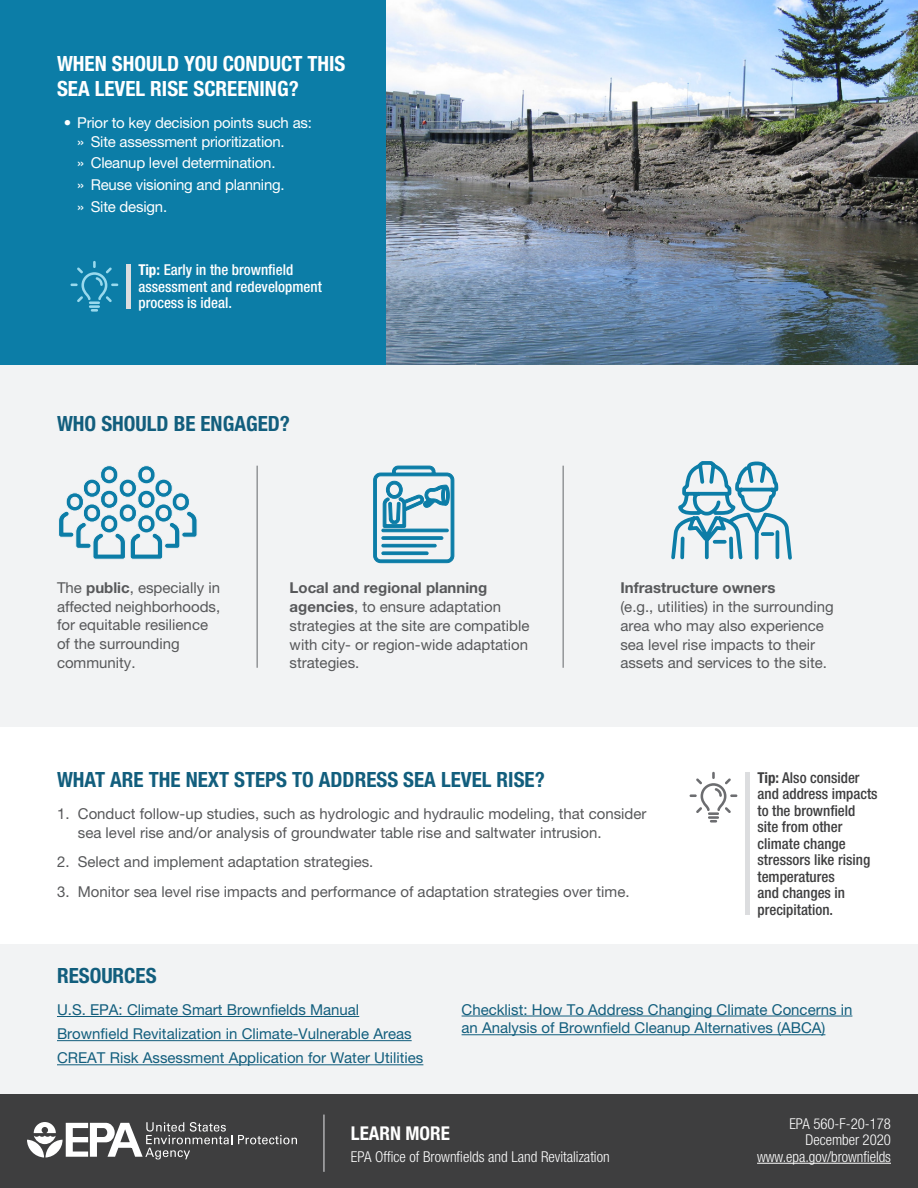
<style>
.page{position:relative;width:918px;height:1188px;background:#fff}
.page>*{position:absolute;margin:0;border:0;box-sizing:border-box;transform-origin:0 0}
.t1{font:700 condensed 21px "Helvetica Neue LT Pro";color:#125e7d}
.t2{font:700 condensed 21px/25.2px "Helvetica Neue LT Pro";color:#fff}
.t3{font:700 condensed 19.05px "Helvetica Neue LT Pro";color:#fff}
.t4{font:15px/18.8px "Helvetica Neue LT Pro";color:#57585a}
.t5{font:15px/18.8px "Helvetica Neue LT Pro";color:#125e7d}
.t6{font:500 condensed 15px/16.5px "Helvetica Neue LT Pro";color:#3e3e3f}
.t7{font:15px "Helvetica Neue LT Pro";letter-spacing:-.015em;color:#fff}
.t8{font:300 condensed 15px "Helvetica Neue LT Pro";color:#fff}
.t9{font:500 condensed 15px/16.5px "Helvetica Neue LT Pro";color:#fff}
.s1{font-weight:800}
.s2{font-weight:700}
</style>
<div class="page">
<div style="left:0;top:1094px;width:918px;height:94px;background:#3e3e3f"></div>
<svg style="left:238px;top:1135px;width:59px;height:9px"></svg>
<svg style="left:27px;top:1122px;width:205px;height:37px"></svg>
<div style="left:0;top:0;width:800px;height:366px;background:#0c7da7"></div>
<img style="left:386px;top:0;width:532px;height:366px">
<div style="left:0;top:944px;width:918px;height:150px;background:#f2f3f4"></div>
<div style="left:0;top:366px;width:918px;height:361px;background:#f2f3f4"></div>
<hr style="left:324px;top:1115px;width:1px;height:57px;background:#e6e7e9">
<hr style="left:57px;top:1016px;width:302px;height:1px;background:#125e7d">
<hr style="left:57px;top:1040px;width:355px;height:1px;background:#125e7d">
<hr style="left:57px;top:1065px;width:366px;height:1px;background:#125e7d">
<svg style="left:58px;top:465px;width:139px;height:95px"></svg>
<svg style="left:373px;top:465px;width:82px;height:99px"></svg>
<hr style="left:256px;top:466px;width:2px;height:202px;background:#939598">
<hr style="left:562px;top:466px;width:2px;height:202px;background:#939598">
<div style="left:126px;top:264px;width:5px;height:45px;background:#dcdddf"></div>
<svg style="left:70px;top:261px;width:48px;height:51px"></svg>
<div style="left:745px;top:772px;width:5px;height:143px;background:#dcdddf"></div>
<svg style="left:690px;top:772px;width:47px;height:51px"></svg>
<svg style="left:671px;top:461px;width:121px;height:99px"></svg>
<hr style="left:462px;top:1016px;width:390px;height:1px;background:#125e7d">
<hr style="left:462px;top:1035px;width:363px;height:1px;background:#125e7d">
<hr style="left:757px;top:1163px;width:134px;height:1px;background:#fff">
<h2 class="t2" style="left:57px;top:51px;width:290px">WHEN SHOULD YOU CONDUCT THIS<br>SEA LEVEL RISE SCREENING?</h2>
<p class="t7" style="left:64px;top:114px;width:250px"><span class="s1">•</span> Prior to key decision points such as:</p>
<p class="t7" style="left:77px;top:132px;width:209px">» Site assessment prioritization.</p>
<p class="t7" style="left:77px;top:154px;width:200px">» Cleanup level determination.</p>
<p class="t7" style="left:77px;top:176px;width:209px">» Reuse visioning and planning.</p>
<p class="t7" style="left:77px;top:197px;width:91px">» Site design.</p>
<p class="t9" style="left:138px;top:261px;width:185px"><span class="s2">Tip:</span> Early in the brownfield assessment and redevelopment process is ideal.</p>
<h2 class="t1" style="left:57px;top:411px;width:234px">WHO SHOULD BE ENGAGED?</h2>
<p class="t4" style="left:57px;top:578px;width:165px">The <span class="s2">public</span>, especially in affected neighborhoods, for equitable resilience of the surrounding community.</p>
<p class="t4" style="left:290px;top:578px;width:241px"><span class="s2">Local and regional planning agencies</span>, to ensure adaptation strategies at the site are compatible with city- or region-wide adaptation strategies.</p>
<p class="t4" style="left:620px;top:578px;width:215px"><span class="s2">Infrastructure owners<br></span>(e.g., utilities) in the surrounding area who may also experience sea level rise impacts to their assets and services to the site.</p>
<h2 class="t1" style="left:57px;top:767px;width:489px">WHAT ARE THE NEXT STEPS TO ADDRESS SEA LEVEL RISE?</h2>
<p class="t4" style="left:78px;top:804px;width:570px;text-indent:-21px">1. Conduct follow-up studies, such as hydrologic and hydraulic modeling, that consider sea level rise and/or analysis of groundwater table rise and saltwater intrusion.</p>
<p class="t4" style="left:57px;top:852px;width:318px">2. Select and implement adaptation strategies.</p>
<p class="t4" style="left:57px;top:882px;width:574px">3. Monitor sea level rise impacts and performance of adaptation strategies over time.</p>
<p class="t6" style="left:758px;top:769px;width:122px"><span class="s2">Tip:</span> Also consider and address impacts to the brownfield site from other climate change stressors like rising temperatures<br>and changes in precipitation.</p>
<h2 class="t1" style="left:57px;top:963px;width:101px">RESOURCES</h2>
<p class="t5" style="left:57px;top:1000px;width:304px">U.S. EPA: Climate Smart Brownfields Manual</p>
<p class="t5" style="left:57px;top:1024px;width:356px">Brownfield Revitalization in Climate-Vulnerable Areas</p>
<p class="t5" style="left:57px;top:1048px;width:368px">CREAT Risk Assessment Application for Water Utilities</p>
<p class="t5" style="left:462px;top:1000px;width:392px">Checklist: How To Address Changing Climate Concerns in an Analysis of Brownfield Cleanup Alternatives (ABCA)</p>
<p class="t3" style="left:351px;top:1122px;width:101px">LEARN MORE</p>
<p class="t8" style="left:351px;top:1148px;width:260px">EPA Office of Brownfields and Land Revitalization</p>
<p class="t8" style="left:789px;top:1115px;width:103px">EPA 560-F-20-178</p>
<p class="t8" style="left:806px;top:1132px;width:87px">December 2020</p>
<p class="t8" style="left:757px;top:1148px;width:135px">www.epa.gov/brownfields</p>
</div>
